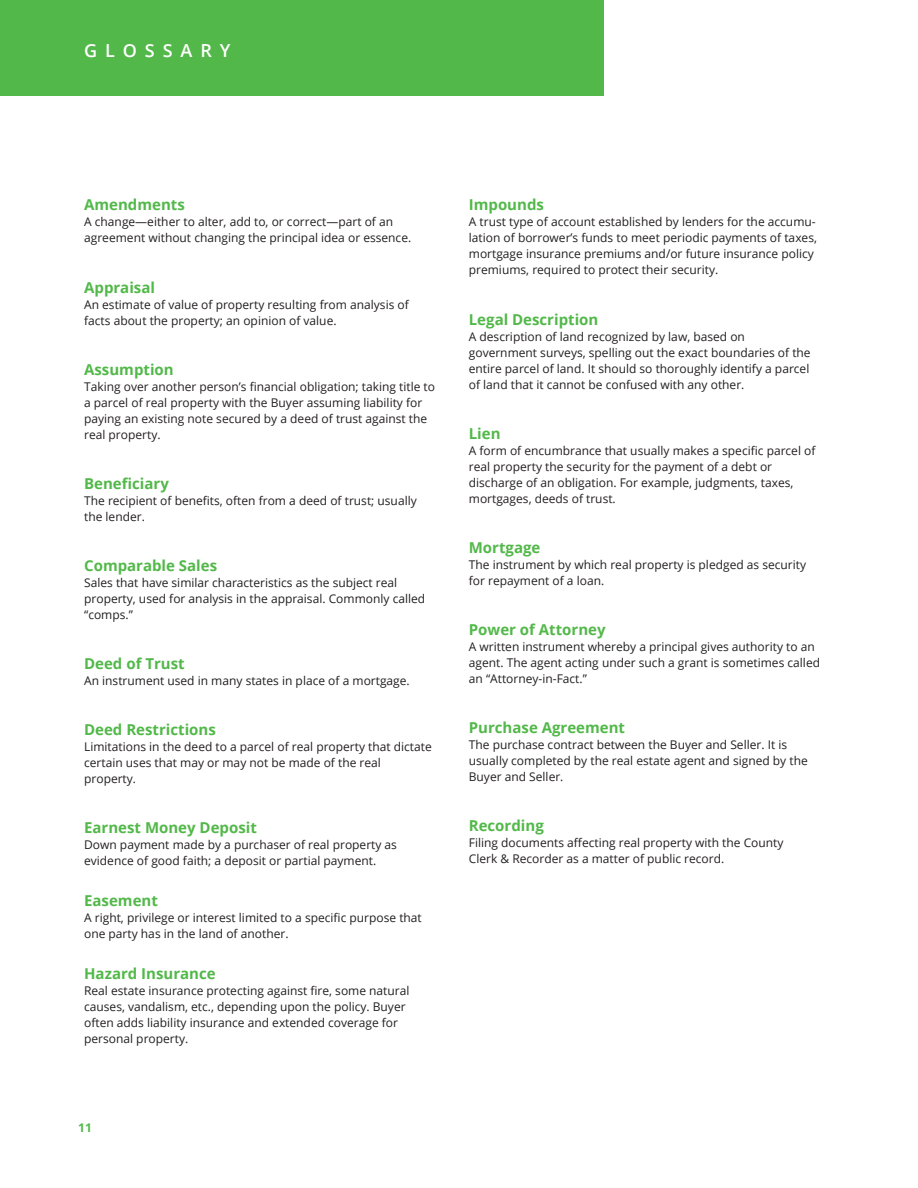
<style>
.page{position:relative;width:918px;height:1188px;background:#fff}
.page>*{position:absolute;margin:0;border:0;box-sizing:border-box;transform-origin:0 0}
.t1{font:600 18px "Open Sans";letter-spacing:.44em;color:#fff}
.t2{font:700 15px "Open Sans";color:#52b849}
.t3{font:12px/16px "Open Sans";color:#231f20}
.t4{font:700 12px "Open Sans";color:#52b849}
</style>
<div class="page">
<div style="left:0;top:0;width:604px;height:96px;background:#52b849"></div>
<h1 class="t1" style="left:84px;top:38px;width:148px">GLOSSARY</h1>
<p class="t2" style="left:84px;top:194px;width:102px">Amendments</p>
<p class="t3" style="left:84px;top:214px;width:329px">A change—either to alter, add to, or correct—part of an agreement without changing the principal idea or essence.</p>
<p class="t2" style="left:84px;top:276px;width:72px">Appraisal</p>
<p class="t3" style="left:84px;top:296px;width:326px">An estimate of value of property resulting from analysis of facts about the property; an opinion of value.</p>
<p class="t2" style="left:84px;top:359px;width:91px">Assumption</p>
<p class="t3" style="left:84px;top:378px;width:352px">Taking over another person’s financial obligation; taking title to a parcel of real property with the Buyer assuming liability for paying an existing note secured by a deed of trust against the real property.</p>
<p class="t2" style="left:84px;top:473px;width:86px">Beneficiary</p>
<p class="t3" style="left:84px;top:492px;width:334px">The recipient of benefits, often from a deed of trust; usually the lender.</p>
<p class="t2" style="left:84px;top:555px;width:135px">Comparable Sales</p>
<p class="t3" style="left:84px;top:574px;width:343px">Sales that have similar characteristics as the subject real property, used for analysis in the appraisal. Commonly called “comps.”</p>
<p class="t2" style="left:84px;top:653px;width:102px">Deed of Trust</p>
<p class="t3" style="left:84px;top:672px;width:327px">An instrument used in many states in place of a mortgage.</p>
<p class="t2" style="left:84px;top:719px;width:133px">Deed Restrictions</p>
<p class="t3" style="left:84px;top:738px;width:349px">Limitations in the deed to a parcel of real property that dictate certain uses that may or may not be made of the real property.</p>
<p class="t2" style="left:84px;top:817px;width:174px">Earnest Money Deposit</p>
<p class="t3" style="left:84px;top:836px;width:314px">Down payment made by a purchaser of real property as evidence of good faith; a deposit or partial payment.</p>
<p class="t2" style="left:84px;top:890px;width:75px">Easement</p>
<p class="t3" style="left:84px;top:909px;width:339px">A right, privilege or interest limited to a specific purpose that one party has in the land of another.</p>
<p class="t2" style="left:84px;top:963px;width:133px">Hazard Insurance</p>
<p class="t3" style="left:84px;top:982px;width:327px">Real estate insurance protecting against fire, some natural causes, vandalism, etc., depending upon the policy. Buyer often adds liability insurance and extended coverage for personal property.</p>
<p class="t4" style="left:78px;top:1119px;width:15px">11</p>
<p class="t2" style="left:469px;top:194px;width:77px">Impounds</p>
<p class="t3" style="left:469px;top:214px;width:350px">A trust type of account established by lenders for the accumu&shy;lation of borrower’s funds to meet periodic payments of taxes, mortgage insurance premiums and/or future insurance policy premiums, required to protect their security.</p>
<p class="t2" style="left:469px;top:308px;width:131px">Legal Description</p>
<p class="t3" style="left:469px;top:328px;width:343px">A description of land recognized by law, based on government surveys, spelling out the exact boundaries of the entire parcel of land. It should so thoroughly identify a parcel of land that it cannot be confused with any other.</p>
<p class="t2" style="left:469px;top:423px;width:33px">Lien</p>
<p class="t3" style="left:469px;top:442px;width:348px">A form of encumbrance that usually makes a specific parcel of real property the security for the payment of a debt or discharge of an obligation. For example, judgments, taxes, mortgages, deeds of trust.</p>
<p class="t2" style="left:469px;top:537px;width:73px">Mortgage</p>
<p class="t3" style="left:469px;top:556px;width:339px">The instrument by which real property is pledged as security for repayment of a loan.</p>
<p class="t2" style="left:469px;top:619px;width:138px">Power of Attorney</p>
<p class="t3" style="left:469px;top:638px;width:353px">A written instrument whereby a principal gives authority to an agent. The agent acting under such a grant is sometimes called an “Attorney-in-Fact.”</p>
<p class="t2" style="left:469px;top:717px;width:158px">Purchase Agreement</p>
<p class="t3" style="left:469px;top:736px;width:340px">The purchase contract between the Buyer and Seller. It is usually completed by the real estate agent and signed by the<br>Buyer and Seller.</p>
<p class="t2" style="left:469px;top:815px;width:76px">Recording</p>
<p class="t3" style="left:469px;top:834px;width:316px">Filing documents affecting real property with the County<br>Clerk &amp; Recorder as a matter of public record.</p>
</div>
